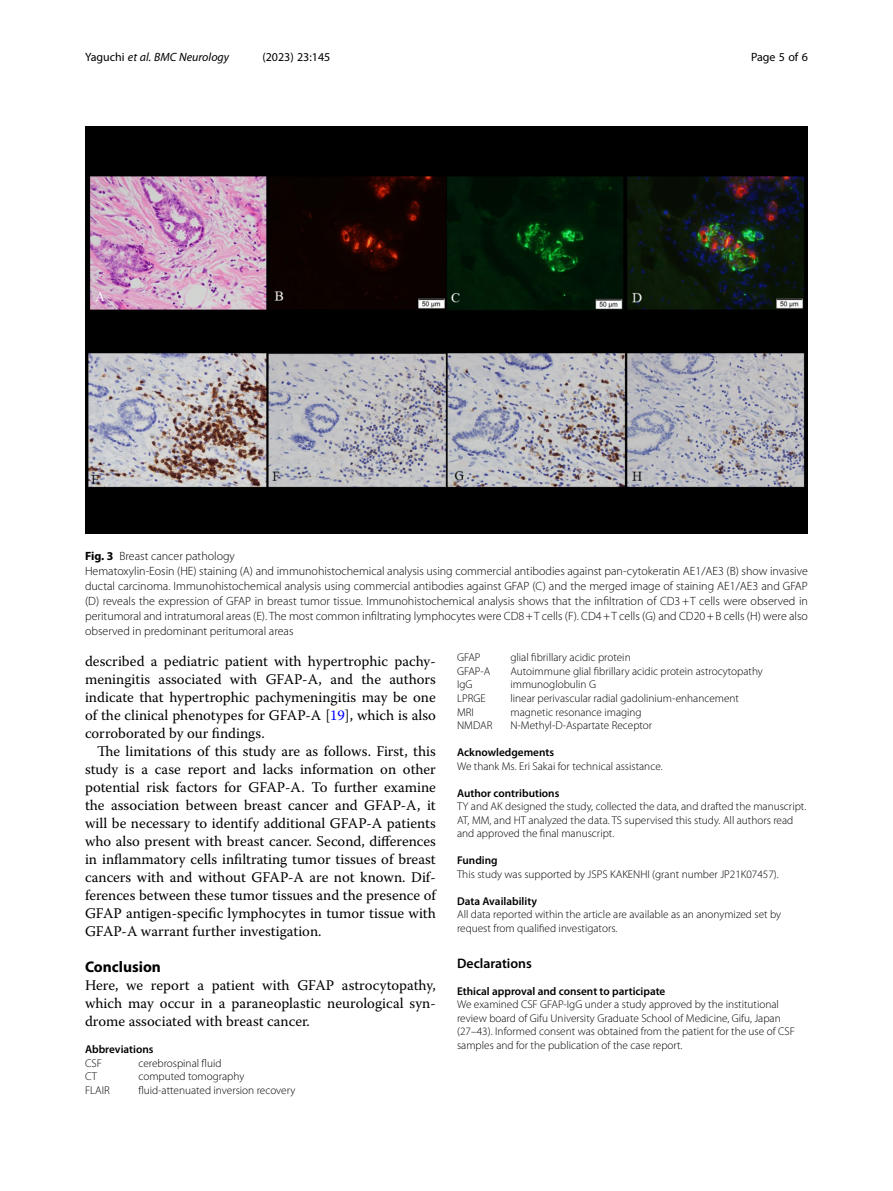
<style>
.page{position:relative;width:893px;height:1191px;background:#fff}
.page>*{position:absolute;margin:0;border:0;box-sizing:border-box;transform-origin:0 0}
.Head_1{font:700 15.45px "Myriad Pro";color:#000}
.Body_Text_Indent{font:14.7px/18px "Warnock Pro";color:#000;text-align:justify}
.Body_Text{font:14.7px/18px "Warnock Pro";color:#000;text-align:justify}
.Ethics_Declarations{font:600 13.8px "Myriad Pro";color:#000}
.Figure_Caption{font:300 12px/15px "Myriad Pro";color:#000;text-align:justify}
.t1{font:italic 12px "Myriad Pro";color:#000}
.t2{font:12px "Myriad Pro";color:#000}
.Abbreviation_Para_1{font:300 11.25px "Myriad Pro";color:#000}
.Ethics_Declarations-2{font:300 11.25px/13.5px "Myriad Pro";color:#000}
.Author_Contribution{font:300 11.25px/13.5px "Myriad Pro";color:#000}
.Endmatter_Heading{font:600 11.25px "Myriad Pro";color:#000}
.Materials_Availabili{font:300 11.25px/13.5px "Myriad Pro";color:#000}
.Funding{font:300 11.25px "Myriad Pro";color:#000}
.Acknowledgements{font:300 11.25px "Myriad Pro";color:#000}
.Abbrevation_Heading{font:600 11.25px "Myriad Pro";color:#000}
.s1{font-style:normal}
.s2{font-weight:700}
.s3{color:#00f}
</style>
<div class="page">
<img style="left:85px;top:126px;width:723px;height:407px">
<p class="t1" style="left:85px;top:50px;width:146px"><span class="s1">Yaguchi</span> et al. BMC Neurology</p>
<p class="t2" style="left:262px;top:50px;width:70px">(2023) 23:145</p>
<p class="t2" style="left:751px;top:50px;width:58px">Page 5 of 6</p>
<p class="Figure_Caption" style="left:85px;top:549px;width:151px"><span class="s2">Fig. 3</span> Breast cancer pathology</p>
<p class="Figure_Caption" style="left:85px;top:564px;width:724px">Hematoxylin-Eosin (HE) staining (A) and immunohistochemical analysis using commercial antibodies against pan-cytokeratin AE1/AE3 (B) show invasive ductal carcinoma. Immunohistochemical analysis using commercial antibodies against GFAP (C) and the merged image of staining AE1/AE3 and GFAP (D) reveals the expression of GFAP in breast tumor tissue. Immunohistochemical analysis shows that the infiltration of CD3+T cells were observed in peritumoral and intratumoral areas (E). The most common infiltrating lymphocytes were CD8+T cells (F). CD4+T cells (G) and CD20+B cells (H) were also observed in predominant peritumoral areas</p>
<p class="Body_Text_Indent" style="left:85px;top:652px;width:352px">described a pediatric patient with hypertrophic pachy&shy;meningitis associated with GFAP-A, and the authors indicate that hypertrophic pachymeningitis may be one of the clinical phenotypes for GFAP-A [<span class="s3">19</span>], which is also corroborated by our findings.</p>
<p class="Body_Text_Indent" style="left:85px;top:742px;width:352px;text-indent:12px">The limitations of this study are as follows. First, this study is a case report and lacks information on other potential risk factors for GFAP-A. To further examine the association between breast cancer and GFAP-A, it will be necessary to identify additional GFAP-A patients who also present with breast cancer. Second, differences in inflammatory cells infiltrating tumor tissues of breast cancers with and without GFAP-A are not known. Dif&shy;ferences between these tumor tissues and the presence of GFAP antigen-specific lymphocytes in tumor tissue with GFAP-A warrant further investigation.</p>
<p class="Head_1" style="left:85px;top:957px;width:77px">Conclusion</p>
<p class="Body_Text" style="left:85px;top:976px;width:352px">Here, we report a patient with GFAP astrocytopathy, which may occur in a paraneoplastic neurological syn&shy;drome associated with breast cancer.</p>
<p class="Abbrevation_Heading" style="left:85px;top:1042px;width:70px">Abbreviations</p>
<p class="Abbreviation_Para_1" style="left:85px;top:1057px;width:18px">CSF</p>
<p class="Abbreviation_Para_1" style="left:138px;top:1057px;width:85px">cerebrospinal fluid</p>
<p class="Abbreviation_Para_1" style="left:85px;top:1070px;width:14px">CT</p>
<p class="Abbreviation_Para_1" style="left:138px;top:1070px;width:107px">computed tomography</p>
<p class="Abbreviation_Para_1" style="left:85px;top:1084px;width:26px">FLAIR</p>
<p class="Abbreviation_Para_1" style="left:138px;top:1084px;width:158px">fluid-attenuated inversion recovery</p>
<p class="Abbreviation_Para_1" style="left:457px;top:651px;width:25px">GFAP</p>
<p class="Abbreviation_Para_1" style="left:510px;top:651px;width:122px">glial fibrillary acidic protein</p>
<p class="Abbreviation_Para_1" style="left:457px;top:665px;width:35px">GFAP-A</p>
<p class="Abbreviation_Para_1" style="left:510px;top:665px;width:254px">Autoimmune glial fibrillary acidic protein astrocytopathy</p>
<p class="Abbreviation_Para_1" style="left:457px;top:678px;width:17px">IgG</p>
<p class="Abbreviation_Para_1" style="left:510px;top:678px;width:87px">immunoglobulin G</p>
<p class="Abbreviation_Para_1" style="left:457px;top:692px;width:30px">LPRGE</p>
<p class="Abbreviation_Para_1" style="left:510px;top:692px;width:230px">linear perivascular radial gadolinium-enhancement</p>
<p class="Abbreviation_Para_1" style="left:457px;top:705px;width:18px">MRI</p>
<p class="Abbreviation_Para_1" style="left:510px;top:705px;width:133px">magnetic resonance imaging</p>
<p class="Abbreviation_Para_1" style="left:457px;top:719px;width:37px">NMDAR</p>
<p class="Abbreviation_Para_1" style="left:510px;top:719px;width:143px">N-Methyl-D-Aspartate Receptor</p>
<p class="Endmatter_Heading" style="left:457px;top:745px;width:98px">Acknowledgements</p>
<p class="Acknowledgements" style="left:457px;top:759px;width:207px">We thank Ms. Eri Sakai for technical assistance.</p>
<p class="Endmatter_Heading" style="left:457px;top:785px;width:104px">Author contributions</p>
<p class="Author_Contribution" style="left:457px;top:799px;width:351px">TY and AK designed the study, collected the data, and drafted the manuscript.<br>AT, MM, and HT analyzed the data. TS supervised this study. All authors read and approved the final manuscript.</p>
<p class="Endmatter_Heading" style="left:457px;top:853px;width:42px">Funding</p>
<p class="Funding" style="left:457px;top:867px;width:323px">This study was supported by JSPS KAKENHI (grant number JP21K07457).</p>
<p class="Endmatter_Heading" style="left:457px;top:893px;width:81px">Data Availability</p>
<p class="Materials_Availabili" style="left:457px;top:907px;width:326px">All data reported within the article are available as an anonymized set by request from qualified investigators.</p>
<p class="Ethics_Declarations" style="left:457px;top:954px;width:76px">Declarations</p>
<p class="Endmatter_Heading" style="left:457px;top:983px;width:210px">Ethical approval and consent to participate</p>
<p class="Ethics_Declarations-2" style="left:457px;top:997px;width:339px">We examined CSF GFAP-IgG under a study approved by the institutional review board of Gifu University Graduate School of Medicine, Gifu, Japan (27–43). Informed consent was obtained from the patient for the use of CSF samples and for the publication of the case report.</p>
</div>
